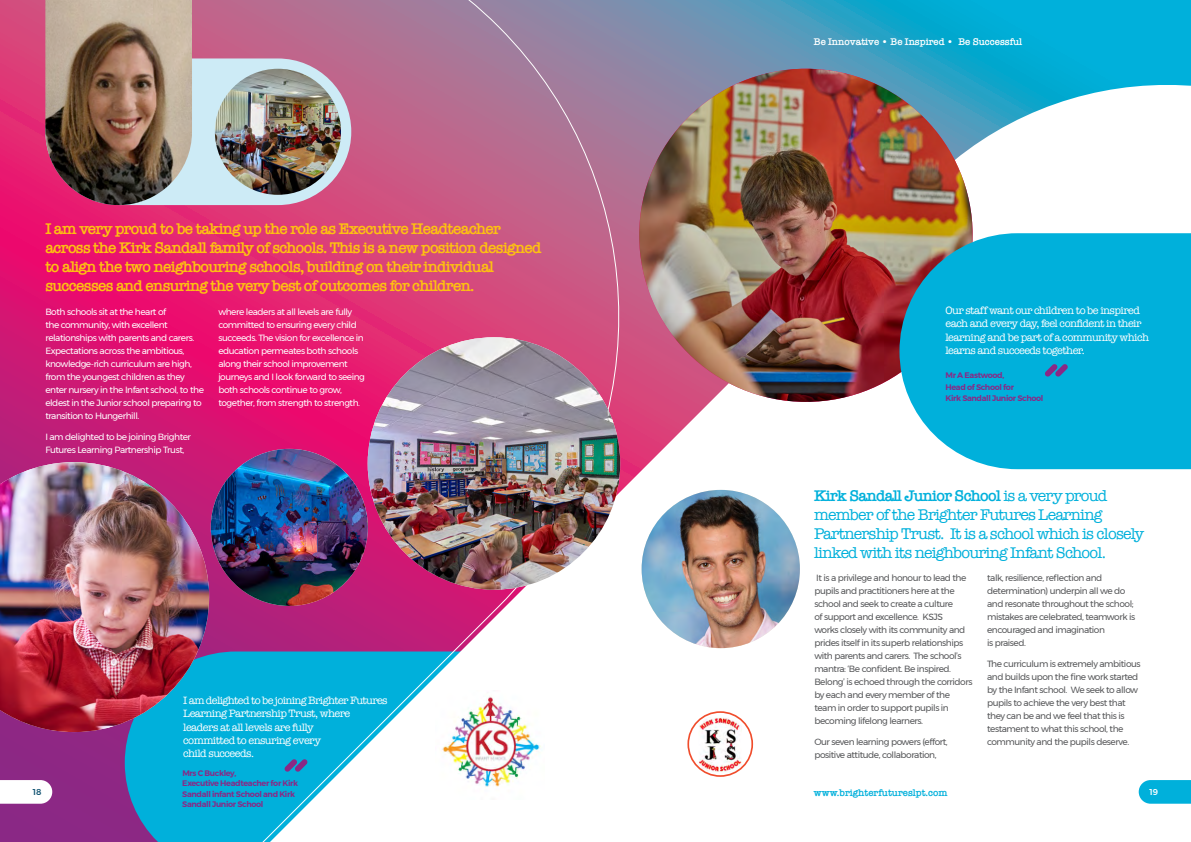
<style>
.page{position:relative;width:1191px;height:842px;background:#fff}
.page>*{position:absolute;margin:0;border:0;box-sizing:border-box;transform-origin:0 0}
.t1{font:600 16px/19px "American Typewriter";letter-spacing:-.05em;color:#fec210}
.t2{font:16px/19px "American Typewriter";letter-spacing:-.05em;color:#00b0db}
.t3{font:11px/13.4px "American Typewriter";letter-spacing:-.05em;color:#fff}
.t4{font:600 10px "American Typewriter";letter-spacing:-.01em;color:#fff}
.t5{font:600 10px "American Typewriter";letter-spacing:-.01em;color:#00b0db}
.t6{font:9px/13px "Montserrat";letter-spacing:-.05em;color:#57585a}
.t7{font:9px/13px "Montserrat";letter-spacing:-.05em;color:#fff}
.t8{font:500 8.5px "Montserrat";color:#0e5170}
.t9{font:500 8.5px "Montserrat";color:#fff}
.t10{font:600 8px/10.4px "Montserrat";letter-spacing:-.04em;color:#8a2885}
.s1{font-weight:600}
</style>
<div class="page">
<svg style="left:659px;top:0;width:532px;height:52px;background:#25a4ca"></svg>
<svg style="left:659px;top:52px;width:532px;height:725px"></svg>
<svg style="left:1138px;top:780px;width:53px;height:24px"></svg>
<img style="left:1188px;top:709px;width:3px;height:57px">
<img style="left:699px;top:717px;width:42px;height:55px">
<div style="left:687px;top:711px;width:66px;height:66px;border:2px solid #f04d2c;border-radius:50%"></div>
<img style="left:0;top:0;width:659px;height:842px">
<img style="left:368px;top:337px;width:252px;height:253px;border-radius:126px">
<img style="left:641px;top:490px;width:159px;height:158px;border-radius:79px">
<img style="left:639px;top:69px;width:333px;height:333px;border-radius:167px">
<svg style="left:899px;top:233px;width:292px;height:236px;background:#12b1d7"></svg>
<svg style="left:1044px;top:364px;width:24px;height:13px"></svg>
<p class="t1" style="left:45px;top:219px;width:498px">I am very proud to be taking up the role as Executive Headteacher across the Kirk Sandall family of schools. This is a new position designed to align the two neighbouring schools, building on their individual successes and ensuring the very best of outcomes for children.</p>
<p class="t7" style="left:218px;top:305px;width:148px">where leaders at all levels are fully committed to ensuring every child succeeds. The vision for excellence in education permeates both schools along their school improvement journeys and I look forward to seeing both schools continue to grow, together, from strength to strength.</p>
<p class="t7" style="left:45px;top:305px;width:160px">Both schools sit at the heart of<br>the community, with excellent relationships with parents and carers.<br>Expectations across the ambitious, knowledge-rich curriculum are high, from the youngest children as they enter nursery in the Infant school, to the eldest in the Junior school preparing to transition to Hungerhill.</p>
<p class="t7" style="left:45px;top:430px;width:147px">I am delighted to be joining Brighter<br>Futures Learning Partnership Trust,</p>
<p class="t3" style="left:183px;top:693px;width:206px">I am delighted to be joining Brighter Futures<br>Learning Partnership Trust, where leaders at all levels are fully<br>committed to ensuring every<br>child succeeds.</p>
<p class="t4" style="left:814px;top:34px;width:210px">Be Innovative • Be Inspired • Be Successful</p>
<p class="t3" style="left:945px;top:303px;width:205px">Our staff want our children to be inspired each and every day, feel confident in their learning and be part of a community which learns and succeeds together.</p>
<p class="t10" style="left:945px;top:369px;width:99px;line-height:11.5px">Mr A Eastwood,<br>Head of School for<br>Kirk Sandall Junior School</p>
<p class="t2" style="left:814px;top:486px;width:331px"><span class="s1">Kirk Sandall Junior School</span> is a very proud member of the Brighter Futures Learning Partnership Trust. It is a school which is closely linked with its neighbouring Infant School.</p>
<p class="t6" style="left:814px;top:571px;width:160px">It is a privilege and honour to lead the pupils and practitioners here at the school and seek to create a culture<br>of support and excellence. KSJS<br>works closely with its community and prides itself in its superb relationships with parents and carers. The school’s mantra: ‘Be confident. Be inspired.<br>Belong’ is echoed through the corridors by each and every member of the team in order to support pupils in becoming lifelong learners.</p>
<p class="t6" style="left:814px;top:736px;width:135px">Our seven learning powers (effort, positive attitude, collaboration,</p>
<p class="t6" style="left:987px;top:571px;width:150px">talk, resilience, reflection and determination) underpin all we do and resonate throughout the school; mistakes are celebrated, teamwork is encouraged and imagination<br>is praised.</p>
<p class="t6" style="left:987px;top:658px;width:155px">The curriculum is extremely ambitious and builds upon the fine work started by the Infant school. We seek to allow pupils to achieve the very best that they can be and we feel that this is testament to what this school, the community and the pupils deserve.</p>
<p class="t10" style="left:182px;top:768px;width:117px">Mrs C Buckley,<br>Executive Headteacher for Kirk<br>Sandall infant School and Kirk<br>Sandall Junior School</p>
<p class="t8" style="left:33px;top:785px;width:10px">18</p>
<p class="t5" style="left:814px;top:785px;width:136px">www.brighterfutureslpt.com</p>
<p class="t9" style="left:1149px;top:785px;width:10px">19</p>
</div>
